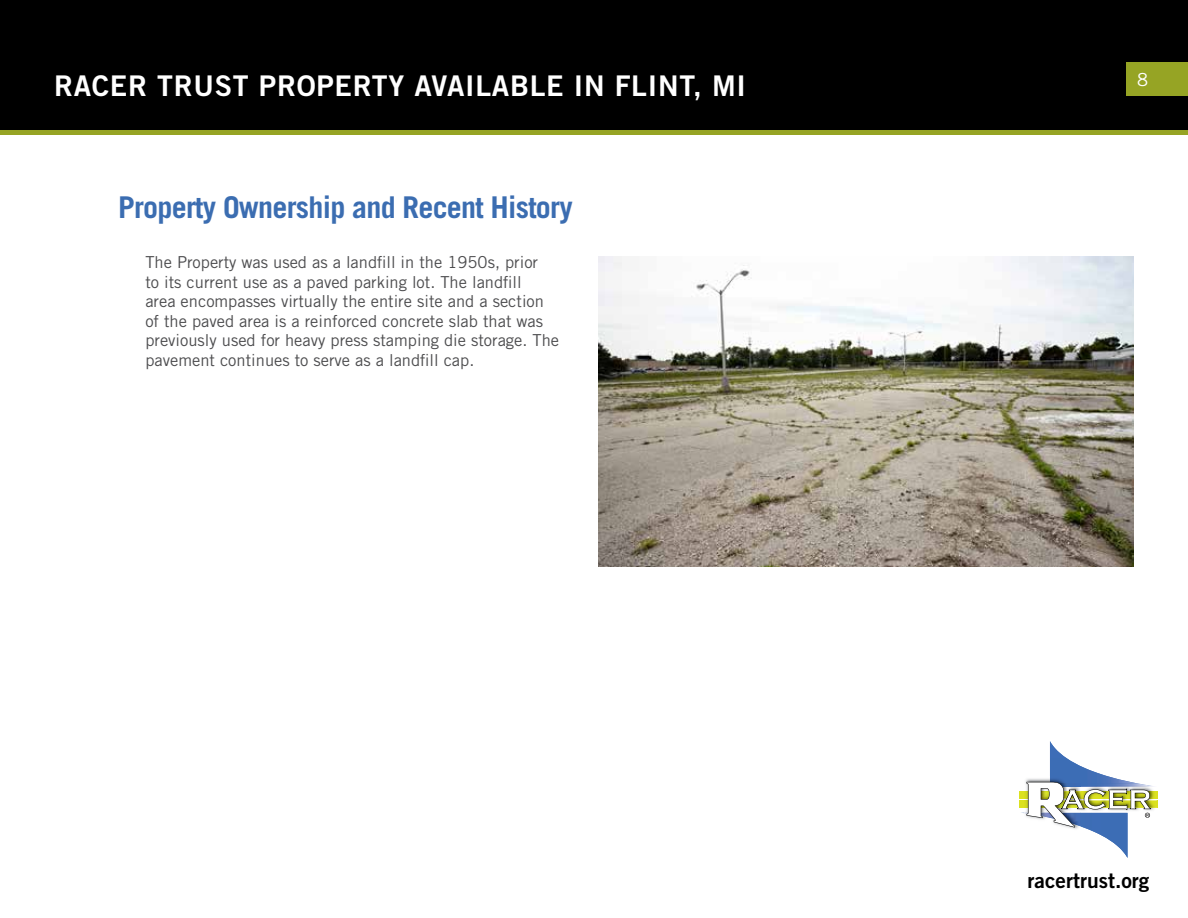
<style>
.page{position:relative;width:1188px;height:918px;background:#fff}
.page>*{position:absolute;margin:0;border:0;box-sizing:border-box;transform-origin:0 0}
.t1{font:700 30px "Trade Gothic LT Std";letter-spacing:-.025em;color:#3b6db1}
.t2{font:28.5px "Trade Gothic LT Std Bd 2";letter-spacing:.025em;color:#fff}
.t3{font:21px "Trade Gothic LT Std Bd 2";color:#000}
.t4{font:18px "Trade Gothic LT Std";color:#fff}
.t5{font:16.5px/19.5px "Trade Gothic LT Std";color:#4d4d4f}
</style>
<div class="page">
<div style="left:1px;top:1px;width:1186px;height:131px;background:#000"></div>
<div style="left:0;top:0;width:1188px;height:133px;border:2px solid #000"></div>
<div style="left:1126px;top:62px;width:62px;height:34px;background:#96a424"></div>
<div style="left:0;top:130px;width:1188px;height:5px;background:#96a424"></div>
<div style="left:1019px;top:791px;width:139px;height:7px;background:#dbe120"></div>
<div style="left:1019px;top:801px;width:139px;height:7px;background:#dbe120"></div>
<svg style="left:1021px;top:741px;width:137px;height:117px"></svg>
<img style="left:598px;top:256px;width:536px;height:310px">
<h2 class="t2" style="left:54px;top:68px;width:694px">RACER TRUST PROPERTY AVAILABLE IN FLINT, MI</h2>
<h1 class="t1" style="left:118px;top:189px;width:456px">Property Ownership and Recent History</h1>
<p class="t5" style="left:145px;top:253px;width:415px">The Property was used as a landfill in the 1950s, prior<br>to its current use as a paved parking lot. The landfill<br>area encompasses virtually the entire site and a section of the paved area is a reinforced concrete slab that was previously used for heavy press stamping die storage. The pavement continues to serve as a landfill cap.</p>
<p class="t4" style="left:1137px;top:68px;width:12px">8</p>
<p class="t3" style="left:1028px;top:867px;width:123px">racertrust.org</p>
</div>
